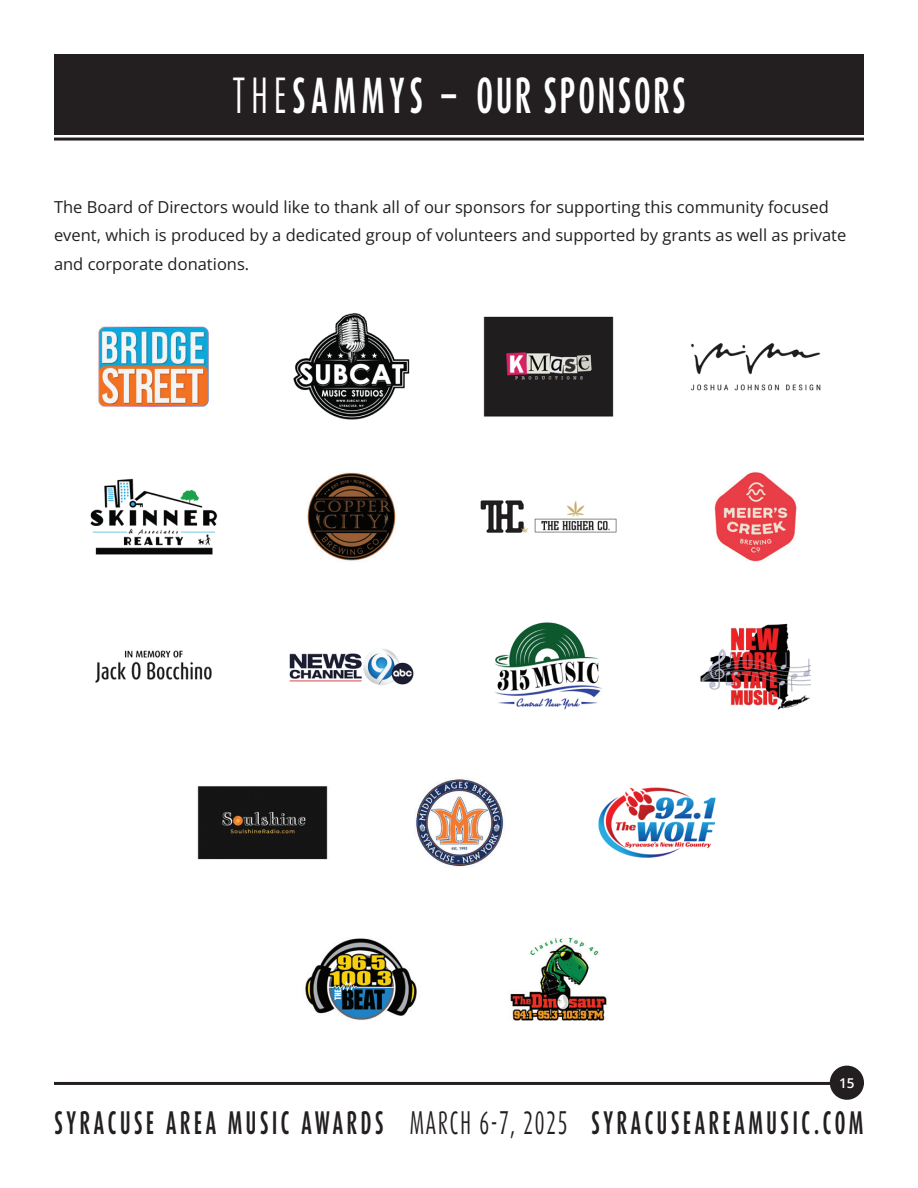
<style>
.page{position:relative;width:918px;height:1188px;background:#fff}
.page>*{position:absolute;margin:0;border:0;box-sizing:border-box;transform-origin:0 0}
.t1{font:700 42px "Dax Compact";letter-spacing:.09em;color:#fff;scale:.75 1}
.t2{font:700 27px "Dax Compact";letter-spacing:.18em;color:#231f20;scale:.75 1}
.t3{font:16.5px/28.5px "Open Sans";color:#231f20}
.t4{font:600 13.5px "Open Sans";color:#fff}
.s1{font-weight:400}
</style>
<div class="page">
<hr style="left:54px;top:1082px;width:810px;height:3px;background:#231f20">
<div style="left:830px;top:1066px;width:34px;height:34px;background:#231f20;border-radius:50%"></div>
<hr style="left:54px;top:138px;width:810px;height:3px;background:#231f20">
<div style="left:54px;top:54px;width:810px;height:81px;background:#231f20"></div>
<img style="left:90px;top:326px;width:128px;height:357px">
<img style="left:289px;top:313px;width:125px;height:372px">
<img style="left:480px;top:316px;width:137px;height:394px">
<img style="left:690px;top:343px;width:131px;height:367px">
<img style="left:197px;top:786px;width:131px;height:74px">
<img style="left:416px;top:779px;width:88px;height:88px">
<img style="left:598px;top:787px;width:118px;height:71px">
<img style="left:305px;top:938px;width:112px;height:82px">
<img style="left:510px;top:937px;width:97px;height:84px">
<h1 class="t1" style="left:232px;top:69px;width:606px"><span class="s1">THE</span>SAMMYS – OUR SPONSORS</h1>
<p class="t3" style="left:54px;top:192px;width:794px">The Board of Directors would like to thank all of our sponsors for supporting this community focused event, which is produced by a dedicated group of volunteers and supported by grants as well as private and corporate donations.</p>
<p class="t4" style="left:839px;top:1073px;width:17px">15</p>
<h2 class="t2" style="left:55px;top:1105px;width:1080px">SYRACUSE AREA MUSIC AWARDS <span class="s1">MARCH 6-7, 2025</span> SYRACUSEAREAMUSIC.COM</h2>
</div>
